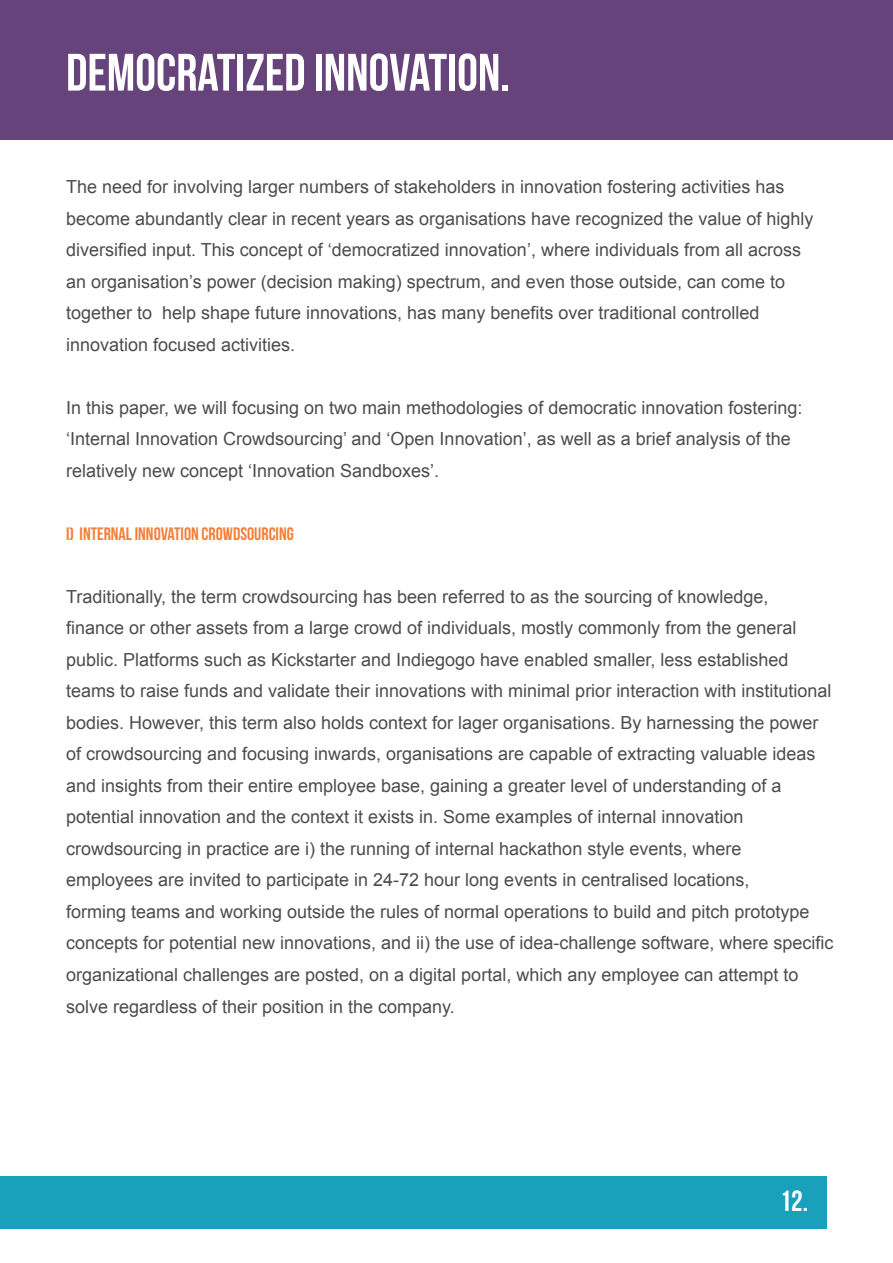
<style>
.page{position:relative;width:893px;height:1263px;background:#fff}
.page>*{position:absolute;margin:0;border:0;box-sizing:border-box;transform-origin:0 0}
.t1{font:52.5px "Bebas Neue";color:#fff}
.t2{font:29.25px "Bebas Neue";color:#fff}
.t3{font:18px/31.5px "Arial";color:rgb(35 31 32/.9)}
.t4{font:18px "Bebas Neue";color:#f36f21}
</style>
<div class="page">
<div style="left:0;top:0;width:893px;height:139px;background:#66447b"></div>
<div style="left:0;top:1176px;width:827px;height:53px;background:#19a1bb"></div>
<h1 class="t1" style="left:66px;top:44px;width:445px">DEMOCRATIZED INNOVATION.</h1>
<p class="t3" style="left:66px;top:171px;width:749px">The need for involving larger numbers of stakeholders in innovation fostering activities has become abundantly clear in recent years as organisations have recognized the value of highly diversified input. This concept of ‘democratized innovation’, where individuals from all across an organisation’s power (decision making) spectrum, and even those outside, can come to together to help shape future innovations, has many benefits over traditional controlled innovation focused activities.</p>
<p class="t3" style="left:66px;top:392px;width:738px">In this paper, we will focusing on two main methodologies of democratic innovation fostering: ‘Internal Innovation Crowdsourcing’ and ‘Open Innovation’, as well as a brief analysis of the relatively new concept ‘Innovation Sandboxes’.</p>
<p class="t4" style="left:66px;top:524px;width:229px">I) INTERNAL INNOVATION CROWDSOURCING</p>
<p class="t3" style="left:66px;top:581px;width:769px">Traditionally, the term crowdsourcing has been referred to as the sourcing of knowledge,<br>finance or other assets from a large crowd of individuals, mostly commonly from the general public. Platforms such as Kickstarter and Indiegogo have enabled smaller, less established teams to raise funds and validate their innovations with minimal prior interaction with institutional bodies. However, this term also holds context for lager organisations. By harnessing the power of crowdsourcing and focusing inwards, organisations are capable of extracting valuable ideas and insights from their entire employee base, gaining a greater level of understanding of a potential innovation and the context it exists in. Some examples of internal innovation crowdsourcing in practice are i) the running of internal hackathon style events, where<br>employees are invited to participate in 24-72 hour long events in centralised locations,<br>forming teams and working outside the rules of normal operations to build and pitch prototype concepts for potential new innovations, and ii) the use of idea-challenge software, where specific organizational challenges are posted, on a digital portal, which any employee can attempt to solve regardless of their position in the company.</p>
<h2 class="t2" style="left:780px;top:1185px;width:30px">12.</h2>
</div>
